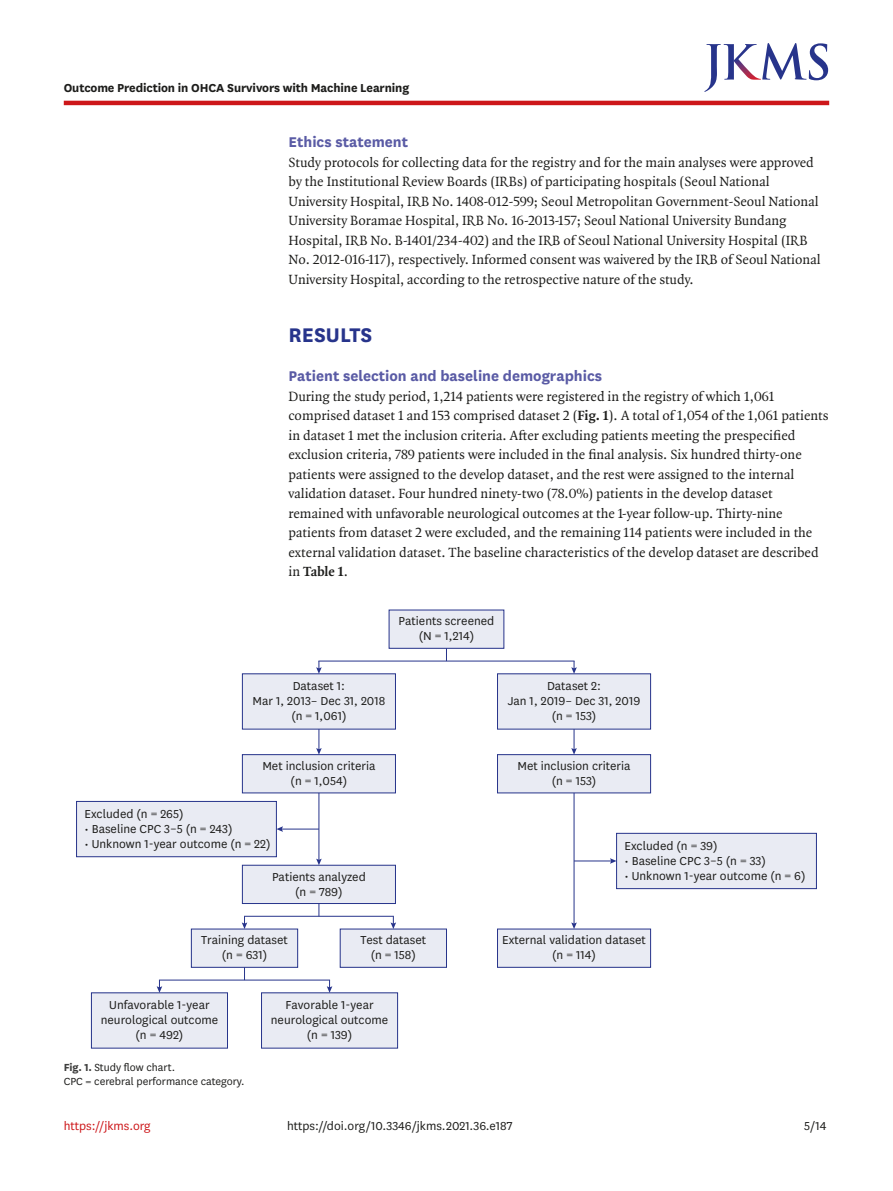
<style>
.page{position:relative;width:893px;height:1191px;background:#fff}
.page>*{position:absolute;margin:0;border:0;box-sizing:border-box;transform-origin:0 0}
.body_title1{font:700 23.1px "National";color:#27348b}
.body_title2_stacked{font:700 16.5px "National";color:#5a5ba5}
.body_title2{font:700 16.5px "National";color:#5a5ba5}
.body_p_first{font:14.25px/19.5px "Quadraat OT";color:#1d1d1b}
.doi_running_footer{font:13.5px/15px "National";color:#1d1d1b;text-align:center}
.alt-title-type{font:700 13.5px "National";letter-spacing:-.01em;color:#1d1d1b}
.t1{font:13.5px "National";color:#cd171a}
.fig_caption{font:12px/13.5px "National";color:#1d1d1b}
.s1{font-weight:700}
.s2{font-weight:700;color:#3d3d3c}
</style>
<div class="page">
<hr style="left:64px;top:101px;width:765px;height:4px;background:#cd171a">
<svg style="left:704px;top:43px;width:124px;height:49px"></svg>
<div style="left:389px;top:610px;width:115px;height:38px;background:#e9ebf3"></div>
<div style="left:191px;top:929px;width:107px;height:38px;background:#e9ebf3"></div>
<div style="left:340px;top:929px;width:106px;height:38px;background:#e9ebf3"></div>
<div style="left:242px;top:674px;width:153px;height:55px;background:#e9ebf3"></div>
<div style="left:91px;top:992px;width:136px;height:56px;background:#e9ebf3"></div>
<div style="left:262px;top:992px;width:136px;height:56px;background:#e9ebf3"></div>
<div style="left:497px;top:674px;width:154px;height:55px;background:#e9ebf3"></div>
<div style="left:497px;top:929px;width:154px;height:38px;background:#e9ebf3"></div>
<div style="left:242px;top:754px;width:153px;height:39px;background:#e9ebf3"></div>
<div style="left:242px;top:754px;width:154px;height:39px;border:1px solid #27348b"></div>
<div style="left:497px;top:754px;width:154px;height:39px;background:#e9ebf3"></div>
<div style="left:497px;top:754px;width:154px;height:39px;border:1px solid #27348b"></div>
<div style="left:242px;top:865px;width:153px;height:38px;background:#e9ebf3"></div>
<div style="left:242px;top:865px;width:154px;height:39px;border:1px solid #27348b"></div>
<div style="left:617px;top:833px;width:199px;height:55px;background:#e9ebf3"></div>
<div style="left:616px;top:833px;width:201px;height:56px;border:1px solid #27348b"></div>
<div style="left:77px;top:801px;width:199px;height:55px;background:#e9ebf3"></div>
<div style="left:76px;top:801px;width:201px;height:56px;border:1px solid #27348b"></div>
<hr style="left:574px;top:860px;width:38px;height:1px;background:#27348b">
<svg style="left:610px;top:858px;width:7px;height:5px"></svg>
<hr style="left:281px;top:828px;width:38px;height:1px;background:#27348b">
<svg style="left:276px;top:826px;width:7px;height:6px"></svg>
<svg style="left:316px;top:729px;width:6px;height:25px"></svg>
<hr style="left:319px;top:793px;width:1px;height:67px;background:#27348b">
<svg style="left:316px;top:858px;width:6px;height:7px"></svg>
<hr style="left:574px;top:793px;width:1px;height:131px;background:#27348b">
<svg style="left:571px;top:922px;width:6px;height:7px"></svg>
<svg style="left:571px;top:729px;width:6px;height:25px"></svg>
<hr style="left:244px;top:916px;width:149px;height:1px;background:#27348b">
<svg style="left:242px;top:916px;width:5px;height:13px"></svg>
<svg style="left:319px;top:903px;width:1px;height:13px"></svg>
<svg style="left:391px;top:916px;width:5px;height:13px"></svg>
<hr style="left:159px;top:979px;width:171px;height:1px;background:#27348b">
<svg style="left:157px;top:980px;width:5px;height:12px"></svg>
<svg style="left:244px;top:967px;width:1px;height:12px"></svg>
<svg style="left:327px;top:980px;width:5px;height:12px"></svg>
<hr style="left:319px;top:660px;width:255px;height:1px;background:#27348b">
<svg style="left:316px;top:661px;width:6px;height:13px"></svg>
<svg style="left:446px;top:648px;width:1px;height:12px"></svg>
<svg style="left:571px;top:661px;width:6px;height:13px"></svg>
<p class="alt-title-type" style="left:64px;top:78px;width:347px">Outcome Prediction in OHCA Survivors with Machine Learning</p>
<p class="body_title2" style="left:289px;top:130px;width:121px">Ethics statement</p>
<p class="body_p_first" style="left:289px;top:152px;width:534px">Study protocols for collecting data for the registry and for the main analyses were approved by the Institutional Review Boards (IRBs) of participating hospitals (Seoul National University Hospital, IRB No. 1408-012-599; Seoul Metropolitan Government-Seoul National University Boramae Hospital, IRB No. 16-2013-157; Seoul National University Bundang Hospital, IRB No. B-1401/234-402) and the IRB of Seoul National University Hospital (IRB No. 2012-016-117), respectively. Informed consent was waivered by the IRB of Seoul National University Hospital, according to the retrospective nature of the study.</p>
<p class="body_title1" style="left:289px;top:319px;width:85px">RESULTS</p>
<p class="body_title2_stacked" style="left:289px;top:364px;width:315px">Patient selection and baseline demographics</p>
<p class="body_p_first" style="left:289px;top:386px;width:542px">During the study period, 1,214 patients were registered in the registry of which 1,061 comprised dataset 1 and 153 comprised dataset 2 (<span class="s1">Fig. 1</span>). A total of 1,054 of the 1,061 patients in dataset 1 met the inclusion criteria. After excluding patients meeting the prespecified exclusion criteria, 789 patients were included in the final analysis. Six hundred thirty-one patients were assigned to the develop dataset, and the rest were assigned to the internal validation dataset. Four hundred ninety-two (78.0%) patients in the develop dataset remained with unfavorable neurological outcomes at the 1-year follow-up. Thirty-nine patients from dataset 2 were excluded, and the remaining 114 patients were included in the external validation dataset. The baseline characteristics of the develop dataset are described in <span class="s1">Table 1</span>.</p>
<p class="doi_running_footer" style="left:399px;top:613px;width:97px">Patients screened (N = 1,214)</p>
<p class="doi_running_footer" style="left:253px;top:678px;width:134px">Dataset 1:<br>Mar 1, 2013– Dec 31, 2018 (n = 1,061)</p>
<p class="doi_running_footer" style="left:262px;top:757px;width:115px">Met inclusion criteria (n = 1,054)</p>
<p class="doi_running_footer" style="left:84px;top:805px;width:101px">Excluded (n = 265)</p>
<p class="doi_running_footer" style="left:84px;top:820px;width:150px">• Baseline CPC 3–5 (n = 243)</p>
<p class="doi_running_footer" style="left:84px;top:835px;width:188px">• Unknown 1-year outcome (n = 22)</p>
<p class="doi_running_footer" style="left:272px;top:868px;width:95px">Patients analyzed (n = 789)</p>
<p class="doi_running_footer" style="left:201px;top:932px;width:88px">Training dataset (n = 631)</p>
<p class="doi_running_footer" style="left:360px;top:932px;width:67px">Test dataset (n = 158)</p>
<p class="doi_running_footer" style="left:101px;top:997px;width:119px">Unfavorable 1-year neurological outcome (n = 492)</p>
<p class="doi_running_footer" style="left:271px;top:997px;width:119px">Favorable 1-year neurological outcome (n = 139)</p>
<p class="fig_caption" style="left:64px;top:1060px;width:182px"><span class="s2">Fig. 1.</span> Study flow chart.<br>CPC = cerebral performance category.</p>
<p class="doi_running_footer" style="left:508px;top:678px;width:134px">Dataset 2:<br>Jan 1, 2019– Dec 31, 2019 (n = 153)</p>
<p class="doi_running_footer" style="left:517px;top:757px;width:115px">Met inclusion criteria (n = 153)</p>
<p class="doi_running_footer" style="left:624px;top:837px;width:95px">Excluded (n = 39)</p>
<p class="doi_running_footer" style="left:624px;top:852px;width:143px">• Baseline CPC 3–5 (n = 33)</p>
<p class="doi_running_footer" style="left:624px;top:867px;width:183px">• Unknown 1-year outcome (n = 6)</p>
<p class="doi_running_footer" style="left:502px;top:932px;width:145px">External validation dataset (n = 114)</p>
<p class="t1" style="left:64px;top:1116px;width:88px">https://jkms.org</p>
<p class="doi_running_footer" style="left:287px;top:1117px;width:227px">https://doi.org/10.3346/jkms.2021.36.e187</p>
<p class="doi_running_footer" style="left:804px;top:1117px;width:24px">5/14</p>
</div>
